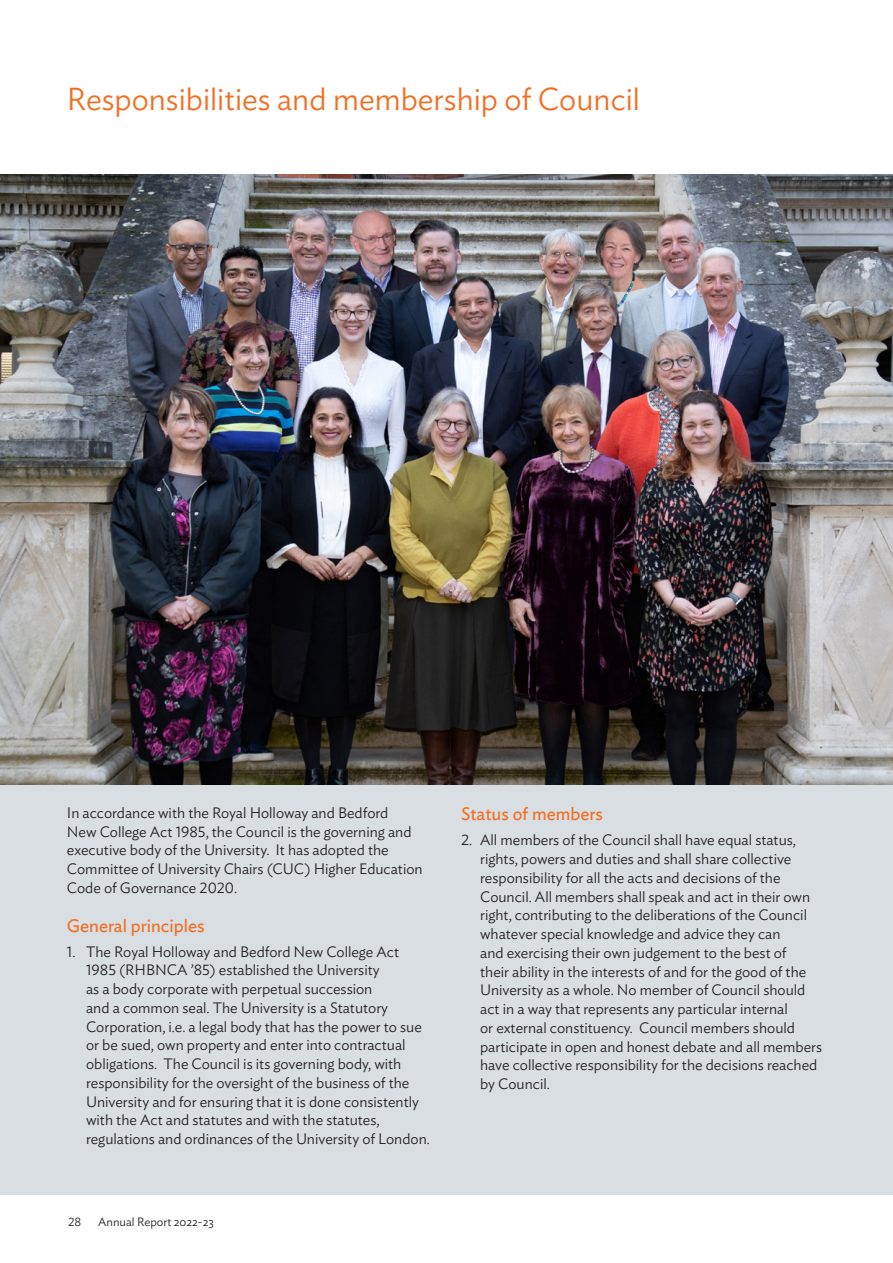
<style>
.page{position:relative;width:893px;height:1263px;background:#fff}
.page>*{position:absolute;margin:0;border:0;box-sizing:border-box;transform-origin:0 0}
.t1{font:300 31.5px "Ideal Sans";color:#f36e21}
.t2{font:18px "Ideal Sans";color:#f36e21}
.t3{font:300 15px/18.8px "Ideal Sans";color:#231f20}
.t4{font:300 12px "Ideal Sans";color:#231f20}
</style>
<div class="page">
<div style="left:0;top:174px;width:893px;height:1021px;background:#d9dee2"></div>
<img style="left:0;top:174px;width:893px;height:610px">
<h1 class="t1" style="left:67px;top:75px;width:574px">Responsibilities and membership of Council</h1>
<p class="t3" style="left:67px;top:802px;width:357px">In accordance with the Royal Holloway and Bedford<br>New College Act 1985, the Council is the governing and executive body of the University. It has adopted the Committee of University Chairs (CUC) Higher Education Code of Governance 2020.</p>
<p class="t2" style="left:67px;top:911px;width:139px">General principles</p>
<p class="t3" style="left:86px;top:941px;width:345px;text-indent:-19px">1. The Royal Holloway and Bedford New College Act 1985 (RHBNCA ’85) established the University<br>as a body corporate with perpetual succession<br>and a common seal. The University is a Statutory Corporation, i.e. a legal body that has the power to sue or be sued, own property and enter into contractual obligations. The Council is its governing body, with responsibility for the oversight of the business of the University and for ensuring that it is done consistently with the Act and statutes and with the statutes, regulations and ordinances of the University of London.</p>
<p class="t4" style="left:68px;top:1213px;width:15px">28</p>
<p class="t4" style="left:98px;top:1212px;width:117px">Annual Report 2022-23</p>
<p class="t2" style="left:461px;top:800px;width:144px">Status of members</p>
<p class="t3" style="left:480px;top:829px;width:343px;text-indent:-19px">2. All members of the Council shall have equal status, rights, powers and duties and shall share collective responsibility for all the acts and decisions of the Council. All members shall speak and act in their own right, contributing to the deliberations of the Council whatever special knowledge and advice they can<br>and exercising their own judgement to the best of<br>their ability in the interests of and for the good of the University as a whole. No member of Council should act in a way that represents any particular internal<br>or external constituency. Council members should participate in open and honest debate and all members have collective responsibility for the decisions reached by Council.</p>
</div>
